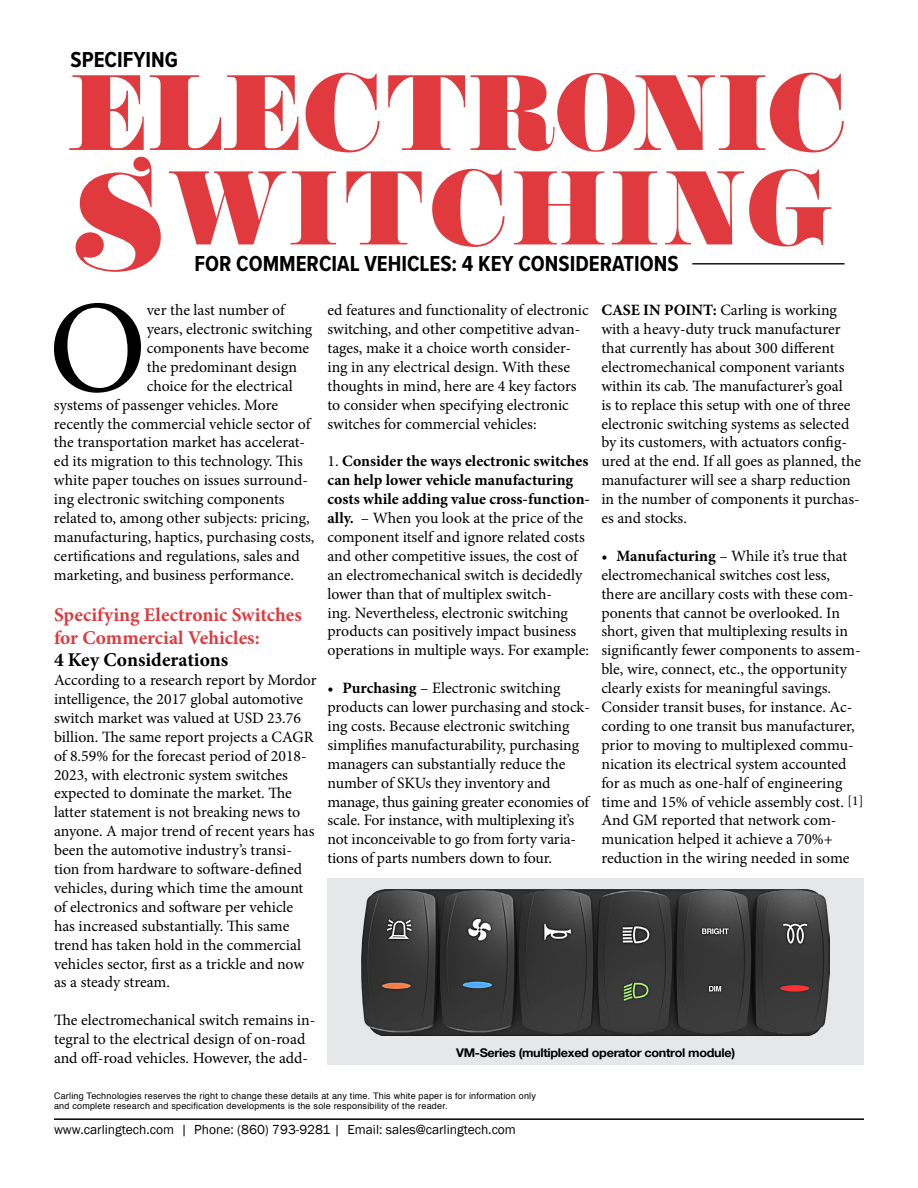
<style>
.page{position:relative;width:918px;height:1188px;background:#fff}
.page>*{position:absolute;margin:0;border:0;box-sizing:border-box;transform-origin:0 0}
.t1{font:138px "Eloquent JF Small Caps Pro";color:#e03a3e}
.t2{font:135px "Eloquent JF Small Caps Pro";letter-spacing:.03em;color:#e03a3e}
.t3{font:132px "Minion Pro";color:#000}
.t4{font:700 22.5px "Proxima Nova Cond";color:#000}
.t5{font:700 19.5px/22.5px "Minion Pro";color:#e03a3e}
.t6{font:700 19.5px "Minion Pro";color:#000}
.t7{font:15.75px/18.9px "Minion Pro";letter-spacing:-.005em;color:#000}
.t8{font:13.5px "Franklin Gothic";color:#000}
.t9{font:700 12px "Helvetica Neue";letter-spacing:-.025em;color:#000;scale:1.05 1}
.t10{font:9px/10.5px "Helvetica";letter-spacing:.025em;color:#000}
.s1{font-size:168px}
.s2{font-weight:700}
.s3{font-size:13.5px}
</style>
<div class="page">
<hr style="left:54px;top:1118px;width:810px;height:2px;background:#000">
<div style="left:327px;top:878px;width:537px;height:187px;background:#e6e7e8"></div>
<hr style="left:692px;top:263px;width:153px;height:2px;background:#1a1412">
<img style="left:361px;top:890px;width:469px;height:146px">
<h3 class="t4" style="left:71px;top:43px;width:109px">SPECIFYING</h3>
<h1 class="t1" style="left:71px;top:2px;width:779px">electronic</h1>
<h2 class="t2" style="left:71px;top:100px;width:764px"><span class="s1">s</span>witching</h2>
<h3 class="t4" style="left:194px;top:247px;width:486px">FOR COMMERCIAL VEHICLES: 4 KEY CONSIDERATIONS</h3>
<h3 class="t3" style="left:48px;top:260px;width:100px">O</h3>
<p class="t7" style="left:147px;top:301px;width:139px">ver the last number of</p>
<p class="t7" style="left:147px;top:320px;width:167px">years, electronic switching</p>
<p class="t7" style="left:147px;top:339px;width:164px">components have become</p>
<p class="t7" style="left:147px;top:357px;width:152px">the predominant design</p>
<p class="t7" style="left:147px;top:376px;width:148px">choice for the electrical</p>
<p class="t7" style="left:54px;top:395px;width:226px">systems of passenger vehicles. More</p>
<p class="t7" style="left:54px;top:414px;width:258px">recently the commercial vehicle sector of</p>
<p class="t7" style="left:54px;top:433px;width:253px">the transportation market has accelerat-</p>
<p class="t7" style="left:54px;top:452px;width:250px">ed its migration to this technology. This</p>
<p class="t7" style="left:54px;top:471px;width:256px">white paper touches on issues surround-</p>
<p class="t7" style="left:54px;top:490px;width:232px">ing electronic switching components</p>
<p class="t7" style="left:54px;top:509px;width:257px">related to, among other subjects: pricing,</p>
<p class="t7" style="left:54px;top:528px;width:262px">manufacturing, haptics, purchasing costs,</p>
<p class="t7" style="left:54px;top:546px;width:247px">certifications and regulations, sales and</p>
<p class="t7" style="left:54px;top:565px;width:241px">marketing, and business performance.</p>
<p class="t5" style="left:54px;top:603px;width:249px">Specifying Electronic Switches for Commercial Vehicles:</p>
<p class="t6" style="left:54px;top:646px;width:176px">4 Key Considerations</p>
<p class="t7" style="left:54px;top:671px;width:264px">According to a research report by Mordor intelligence, the 2017 global automotive switch market was valued at USD 23.76 billion. The same report projects a CAGR of 8.59% for the forecast period of 2018- 2023, with electronic system switches expected to dominate the market. The latter statement is not breaking news to anyone. A major trend of recent years has been the automotive industry’s transi&shy;tion from hardware to software-defined vehicles, during which time the amount of electronics and software per vehicle has increased substantially. This same trend has taken hold in the commercial vehicles sector, first as a trickle and now as a steady stream.</p>
<p class="t7" style="left:54px;top:1011px;width:263px">The electromechanical switch remains in&shy;tegral to the electrical design of on-road and off-road vehicles. However, the add-</p>
<p class="t7" style="left:327px;top:301px;width:263px">ed features and functionality of electronic switching, and other competitive advan&shy;tages, make it a choice worth consider&shy;ing in any electrical design. With these thoughts in mind, here are 4 key factors to consider when specifying electronic switches for commercial vehicles:</p>
<p class="t7" style="left:327px;top:452px;width:264px">1. <span class="s2">Consider the ways electronic switches can help lower vehicle manufacturing costs while adding value cross-function&shy;ally.</span> – When you look at the price of the component itself and ignore related costs and other competitive issues, the cost of an electromechanical switch is decidedly lower than that of multiplex switch-<br>ing. Nevertheless, electronic switching products can positively impact business operations in multiple ways. For example:</p>
<p class="t7" style="left:327px;top:679px;width:264px">• <span class="s2">Purchasing</span> – Electronic switching products can lower purchasing and stock&shy;ing costs. Because electronic switching simplifies manufacturability, purchasing managers can substantially reduce the number of SKUs they inventory and manage, thus gaining greater economies of scale. For instance, with multiplexing it’s not inconceivable to go from forty varia&shy;tions of parts numbers down to four.</p>
<p class="t7" style="left:601px;top:301px;width:261px"><span class="s2">CASE IN POINT:</span> Carling is working with a heavy-duty truck manufacturer that currently has about 300 different electromechanical component variants within its cab. The manufacturer’s goal<br>is to replace this setup with one of three electronic switching systems as selected by its customers, with actuators config&shy;ured at the end. If all goes as planned, the manufacturer will see a sharp reduction in the number of components it purchas&shy;es and stocks.</p>
<p class="t7" style="left:601px;top:546px;width:264px">• <span class="s2">Manufacturing</span> – While it’s true that electromechanical switches cost less, there are ancillary costs with these com&shy;ponents that cannot be overlooked. In short, given that multiplexing results in significantly fewer components to assem&shy;ble, wire, connect, etc., the opportunity clearly exists for meaningful savings.<br>Consider transit buses, for instance. Ac&shy;cording to one transit bus manufacturer, prior to moving to multiplexed commu&shy;nication its electrical system accounted for as much as one-half of engineering time and 15% of vehicle assembly cost. <span class="s3">[1] </span>And GM reported that network com&shy;munication helped it achieve a 70%+ reduction in the wiring needed in some</p>
<p class="t9" style="left:456px;top:1043px;width:267px">VM-Series (multiplexed operator control module)</p>
<p class="t10" style="left:54px;top:1091px;width:483px">Carling Technologies reserves the right to change these details at any time. This white paper is for information only and complete research and specification developments is the sole responsibility of the reader.</p>
<p class="t8" style="left:54px;top:1122px;width:463px">www.carlingtech.com | Phone: (860) 793-9281 | Email: sales@carlingtech.com</p>
</div>
